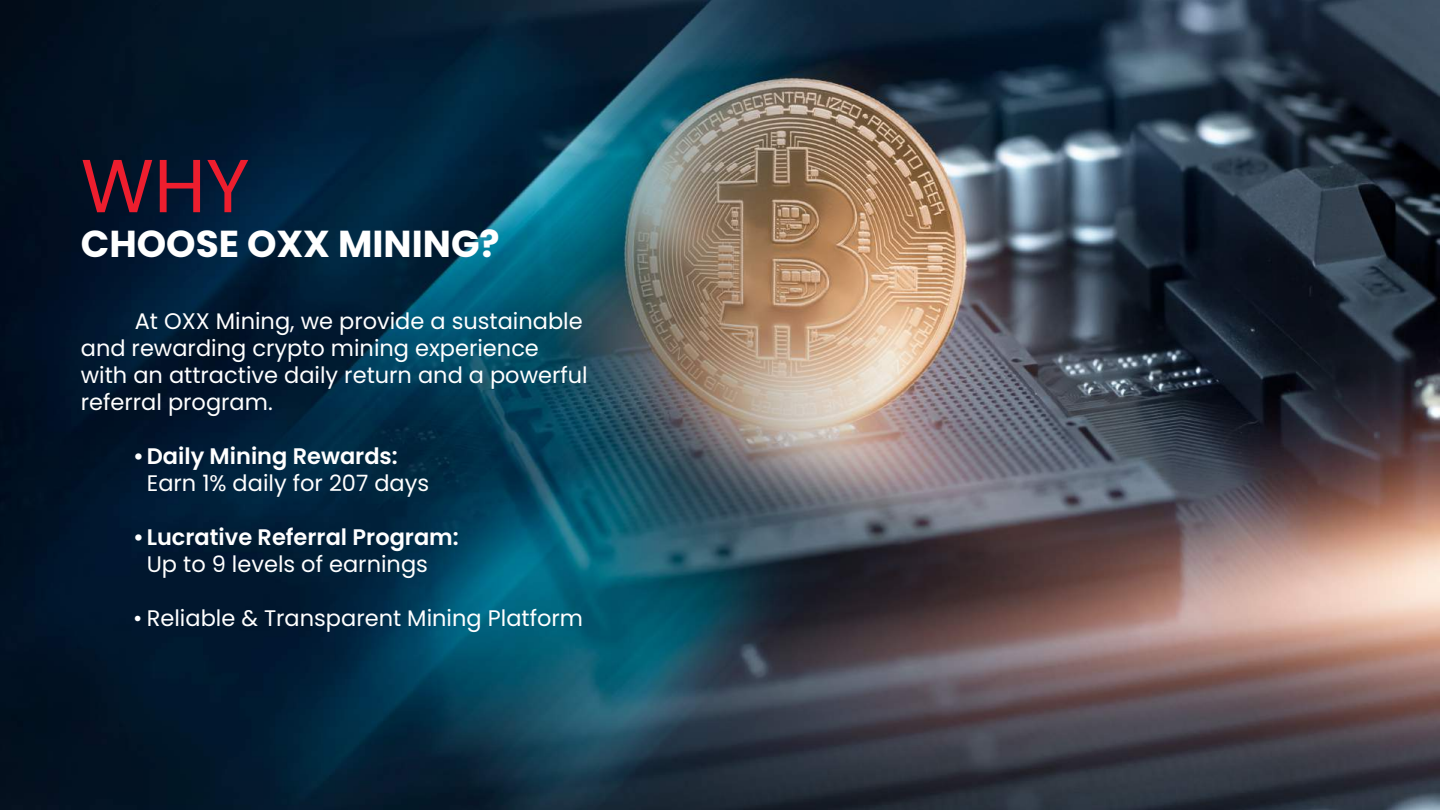
<style>
.page{position:relative;width:1440px;height:810px;background:#fff}
.page>*{position:absolute;margin:0;border:0;box-sizing:border-box;transform-origin:0 0}
.t1{font:75px "Poppins";color:#ed1e2e}
.t2{font:700 37.5px "Poppins";color:#fff}
.t3{font:22.5px/27px "Poppins";color:#fff}
.t4{font:600 22.5px "Poppins";color:#fff}
</style>
<div class="page">
<img style="left:0;top:0;width:1440px;height:810px">
<h1 class="t1" style="left:81px;top:142px;width:170px">WHY</h1>
<h2 class="t2" style="left:81px;top:222px;width:420px">CHOOSE OXX MINING?</h2>
<p class="t3" style="left:81px;top:308px;width:509px;text-indent:54px">At OXX Mining, we provide a sustainable and rewarding crypto mining experience with an attractive daily return and a powerful referral program.</p>
<p class="t4" style="left:133px;top:443px;width:266px">•Daily Mining Rewards:</p>
<p class="t3" style="left:147px;top:470px;width:284px">Earn 1% daily for 207 days</p>
<p class="t4" style="left:133px;top:524px;width:327px">• Lucrative Referral Program:</p>
<p class="t3" style="left:147px;top:551px;width:283px">Up to 9 levels of earnings</p>
<p class="t3" style="left:133px;top:605px;width:451px">• Reliable &amp; Transparent Mining Platform</p>
</div>
